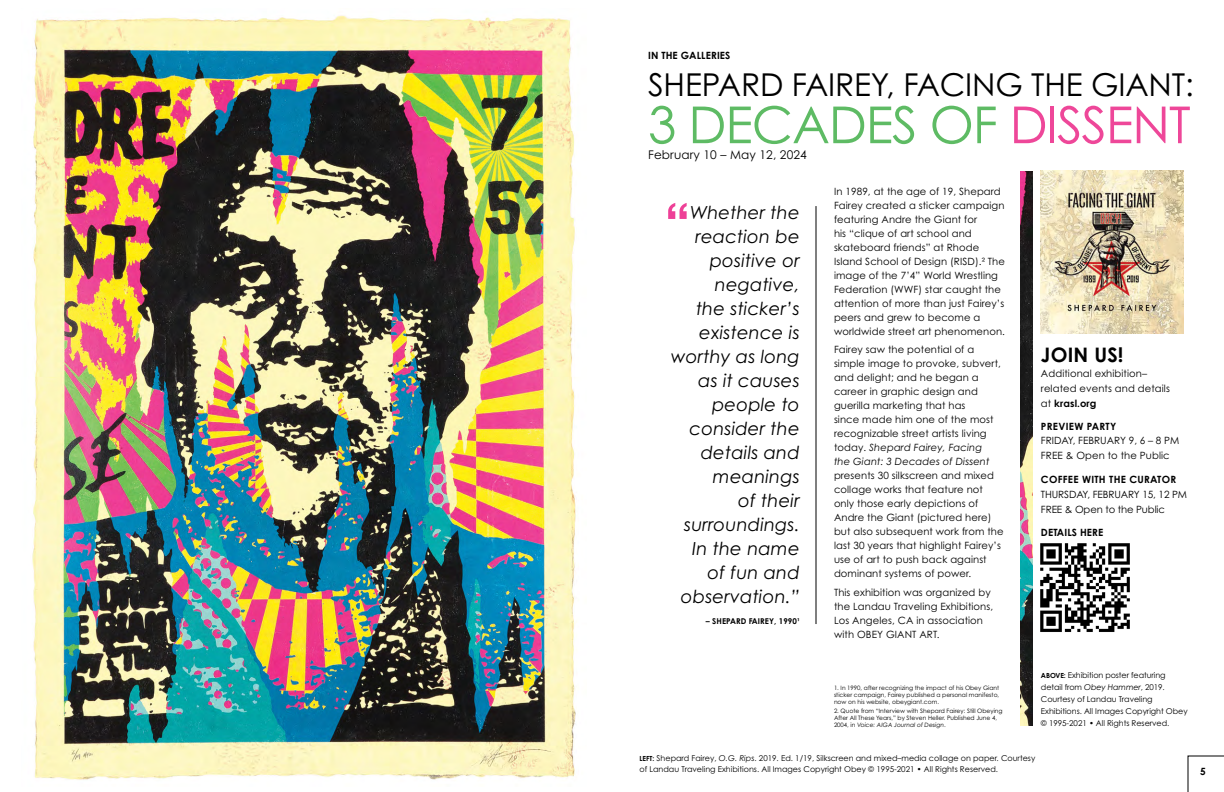
<style>
.page{position:relative;width:1224px;height:792px;background:#fff}
.page>*{position:absolute;margin:0;border:0;box-sizing:border-box;transform-origin:0 0}
.t1{font:51px "Century Gothic Pro";letter-spacing:-.02em;color:#5ebb64}
.t2{font:31.5px "Century Gothic Pro";letter-spacing:-.005em;color:#000}
.t3{font:700 20px "Century Gothic Pro";letter-spacing:.01em;color:#000}
.t4{font:italic 18px/24px "Century Gothic Pro";letter-spacing:.01em;color:#000;text-align:right}
.t5{font:12px "Century Gothic Pro";letter-spacing:.01em;color:#000}
.t6{font:10px/14px "Century Gothic Pro";letter-spacing:.01em;color:#000}
.t7{font:10px/15px "Century Gothic Pro";letter-spacing:-.01em;color:#000}
.t8{font:700 10px "Century Gothic Pro";letter-spacing:.03em;color:#000}
.t9{font:700 10px "Century Gothic Pro";letter-spacing:.01em;color:#000}
.t10{font:8px/12px "Century Gothic Pro";color:#000}
.t11{font:700 8px "Century Gothic Pro";letter-spacing:.01em;color:#000}
.t12{font:6px/7px "Century Gothic Pro";color:#000;text-align:justify}
.s1{color:#ee4799}
.s2{font-style:italic}
.s3{font-weight:700}
.s4{font-weight:700;font-size:7px}
</style>
<div class="page">
<img style="left:32px;top:15px;width:545px;height:765px">
<img style="left:1020px;top:171px;width:13px;height:555px">
<svg style="left:668px;top:203px;width:19px;height:16px"></svg>
<hr style="left:816px;top:206px;width:1px;height:418px;background:#000">
<img style="left:1040px;top:171px;width:144px;height:163px">
<svg style="left:1188px;top:756px;width:36px;height:36px"></svg>
<img style="left:1040px;top:543px;width:90px;height:89px">
<p class="t9" style="left:648px;top:49px;width:84px">IN THE GALLERIES</p>
<h2 class="t2" style="left:648px;top:66px;width:547px">SHEPARD FAIREY, FACING THE GIANT:</h2>
<h1 class="t1" style="left:648px;top:94px;width:544px">3 DECADES OF <span class="s1">DISSENT</span></h1>
<p class="t5" style="left:648px;top:148px;width:160px">February 10 – May 12, 2024</p>
<h3 class="t4" style="left:671px;top:200px;width:130px">Whether the reaction be positive or negative,<br>the sticker’s existence is worthy as long as it causes people to consider the details and meanings<br>of their surroundings.<br>In the name of fun and observation.”</h3>
<p class="t11" style="left:706px;top:616px;width:95px">– SHEPARD FAIREY, 19901</p>
<p class="t6" style="left:834px;top:184px;width:173px">In 1989, at the age of 19, Shepard<br>Fairey created a sticker campaign featuring Andre the Giant for<br>his “clique of art school and skateboard friends” at Rhode<br>Island School of Design (RISD).2 The image of the 7’4” World Wrestling<br>Federation (WWF) star caught the attention of more than just Fairey’s peers and grew to become a worldwide street art phenomenon.</p>
<p class="t6" style="left:834px;top:343px;width:168px">Fairey saw the potential of a simple image to provoke, subvert, and delight; and he began a career in graphic design and guerilla marketing that has<br>since made him one of the most recognizable street artists living today. <span class="s2">Shepard Fairey, Facing<br>the Giant: 3 Decades of Dissent</span></p>
<p class="t6" style="left:834px;top:469px;width:171px">presents 30 silkscreen and mixed collage works that feature not only those early depictions of<br>Andre the Giant (pictured here) but also subsequent work from the last 30 years that highlight Fairey’s use of art to push back against dominant systems of power.</p>
<p class="t6" style="left:834px;top:585px;width:161px">This exhibition was organized by the Landau Traveling Exhibitions,<br>Los Angeles, CA in association with OBEY GIANT ART.</p>
<h3 class="t3" style="left:1041px;top:342px;width:84px">JOIN US!</h3>
<p class="t6" style="left:1041px;top:366px;width:130px;line-height:15px">Additional exhibition– related events and details at <span class="s3">krasl.org</span></p>
<p class="t8" style="left:1041px;top:420px;width:77px">PREVIEW PARTY</p>
<p class="t6" style="left:1041px;top:433px;width:140px;line-height:15px">FRIDAY, FEBRUARY 9, 6 – 8 PM<br>FREE &amp; Open to the Public</p>
<p class="t8" style="left:1041px;top:473px;width:137px">COFFEE WITH THE CURATOR</p>
<p class="t7" style="left:1041px;top:487px;width:148px">THURSDAY, FEBRUARY 15, 12 PM<br>FREE &amp; Open to the Public</p>
<p class="t9" style="left:1041px;top:526px;width:64px">DETAILS HERE</p>
<p class="t12" style="left:834px;top:684px;width:167px">1. In 1990, after recognizing the impact of his Obey Giant sticker campaign, Fairey published a personal manifesto, now on his website, obeygiant.com.</p>
<p class="t12" style="left:834px;top:707px;width:170px;text-align:left">2. Quote from “Interview with Shepard Fairey: Still Obeying<br>After All These Years,” by Steven Heller. Published June 4,<br>2004, in <span class="s2">Voice: AIGA Journal of Design</span>.</p>
<p class="t10" style="left:1041px;top:669px;width:148px"><span class="s4">ABOVE:</span> Exhibition poster featuring detail from <span class="s2">Obey Hammer</span>, 2019.<br>Courtesy of Landau Traveling Exhibitions. All Images Copyright Obey © 1995-2021 • All Rights Reserved.</p>
<p class="t10" style="left:639px;top:753px;width:397px;line-height:11px"><span class="s4">LEFT:</span> Shepard Fairey, <span class="s2">O.G. Rips</span>. 2019. Ed. 1/19, Silkscreen and mixed–media collage on paper. Courtesy of Landau Traveling Exhibitions. All Images Copyright Obey © 1995-2021 • All Rights Reserved.</p>
<p class="t8" style="left:1200px;top:765px;width:7px">5</p>
</div>
